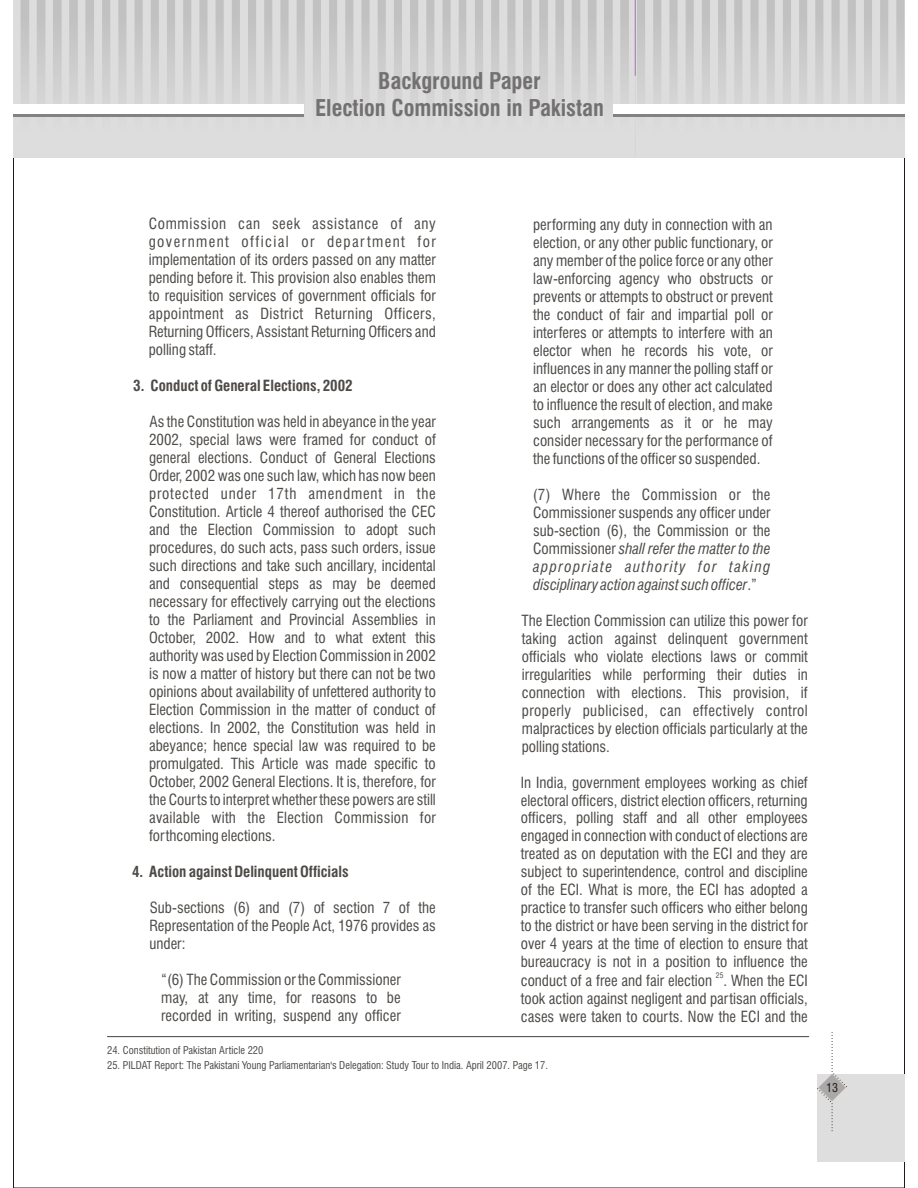
<style>
.page{position:relative;width:918px;height:1188px;background:#fff}
.page>*{position:absolute;margin:0;border:0;box-sizing:border-box;transform-origin:0 0}
.t1{font:700 22.5px/27px "Swis 721 Cn BT";color:#737070;text-align:center}
.t2{font:15px/18px "Swis 721 Cn BT";color:#4d4a47;text-align:justify}
.t3{font:700 15px "Swis 721 Cn BT";color:#4d4a47}
.t4{font:12px "Swis 721 Cn BT";color:#1f1a17}
.t5{font:10.5px "Swis 721 Cn BT";color:#4d4a47}
.t6{font:7.5px "Swis 721 Cn BT";color:#4d4a47}
.s1{font-style:italic}
</style>
<div class="page">
<hr style="left:107px;top:1036px;width:702px;height:1px;background:#4d4a47">
<div style="left:817px;top:1074px;width:87px;height:87px;background:#dedede"></div>
<svg style="left:817px;top:1032px;width:30px;height:100px"></svg>
<img style="left:14px;top:0;width:891px;height:157px">
<div style="left:14px;top:104px;width:290px;height:13px;background:#fff"></div>
<hr style="left:14px;top:114px;width:290px;height:3px;background:#828282">
<div style="left:613px;top:104px;width:291px;height:13px;background:#fff"></div>
<hr style="left:613px;top:114px;width:291px;height:3px;background:#828282">
<h1 class="t1" style="left:315px;top:70px;width:290px">Background Paper<br>Election Commission in Pakistan</h1>
<p class="t2" style="left:149px;top:217px;width:289px">Commission can seek assistance of any government official or department for implementation of its orders passed on any matter pending before it. This provision also enables them to requisition services of government officials for appointment as District Returning Officers, Returning Officers, Assistant Returning Officers and polling staff.</p>
<p class="t3" style="left:133px;top:380px;width:221px">3. Conduct of General Elections, 2002</p>
<p class="t2" style="left:149px;top:414px;width:288px">As the Constitution was held in abeyance in the year 2002, special laws were framed for conduct of general elections. Conduct of General Elections Order, 2002 was one such law, which has now been protected under 17th amendment in the Constitution. Article 4 thereof authorised the CEC and the Election Commission to adopt such procedures, do such acts, pass such orders, issue such directions and take such ancillary, incidental and consequential steps as may be deemed necessary for effectively carrying out the elections to the Parliament and Provincial Assemblies in October, 2002. How and to what extent this authority was used by Election Commission in 2002 is now a matter of history but there can not be two opinions about availability of unfettered authority to Election Commission in the matter of conduct of elections. In 2002, the Constitution was held in abeyance; hence special law was required to be promulgated. This Article was made specific to October, 2002 General Elections. It is, therefore, for the Courts to interpret whether these powers are still available with the Election Commission for forthcoming elections.</p>
<p class="t3" style="left:132px;top:865px;width:218px">4. Action against Delinquent Officials</p>
<p class="t2" style="left:149px;top:900px;width:288px">Sub-sections (6) and (7) of section 7 of the Representation of the People Act, 1976 provides as under:</p>
<p class="t2" style="left:161px;top:972px;width:241px">“(6) The Commission or the Commissioner may, at any time, for reasons to be recorded in writing, suspend any officer</p>
<p class="t2" style="left:533px;top:217px;width:241px">performing any duty in connection with an election, or any other public functionary, or any member of the police force or any other law-enforcing agency who obstructs or prevents or attempts to obstruct or prevent the conduct of fair and impartial poll or interferes or attempts to interfere with an elector when he records his vote, or influences in any manner the polling staff or an elector or does any other act calculated to influence the result of election, and make such arrangements as it or he may consider necessary for the performance of the functions of the officer so suspended.</p>
<p class="t2" style="left:533px;top:487px;width:239px">(7) Where the Commission or the Commissioner suspends any officer under sub-section (6), the Commission or the Commissioner <span class="s1">shall refer the matter to the appropriate authority for taking disciplinary action against such officer</span>.”</p>
<p class="t2" style="left:521px;top:613px;width:288px">The Election Commission can utilize this power for taking action against delinquent government officials who violate elections laws or commit irregularities while performing their duties in connection with elections. This provision, if properly publicised, can effectively control malpractices by election officials particularly at the polling stations.</p>
<p class="t2" style="left:521px;top:775px;width:289px">In India, government employees working as chief electoral officers, district election officers, returning officers, polling staff and all other employees engaged in connection with conduct of elections are treated as on deputation with the ECI and they are subject to superintendence, control and discipline of the ECI. What is more, the ECI has adopted a practice to transfer such officers who either belong to the district or have been serving in the district for over 4 years at the time of election to ensure that bureaucracy is not in a position to influence the</p>
<p class="t6" style="left:716px;top:972px;width:9px">25</p>
<p class="t2" style="left:521px;top:973px;width:289px">conduct of a free and fair election . When the ECI took action against negligent and partisan officials, cases were taken to courts. Now the ECI and the</p>
<p class="t5" style="left:107px;top:1046px;width:158px">24. Constitution of Pakistan Article 220</p>
<p class="t5" style="left:107px;top:1061px;width:442px">25. PILDAT Report: The Pakistani Young Parliamentarian's Delegation: Study Tour to India. April 2007. Page 17.</p>
<p class="t4" style="left:826px;top:1083px;width:13px">13</p>
</div>
